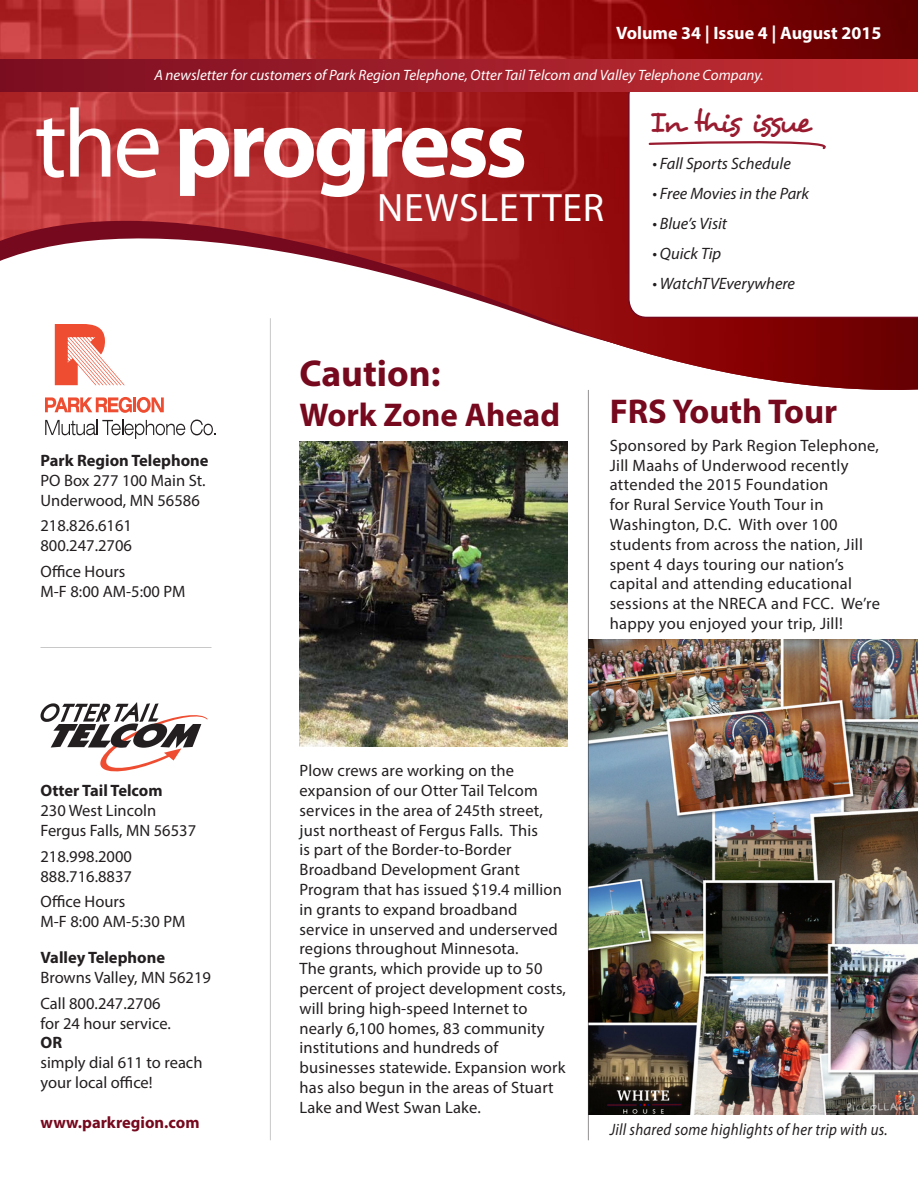
<style>
.page{position:relative;width:918px;height:1188px;background:#fff}
.page>*{position:absolute;margin:0;border:0;box-sizing:border-box;transform-origin:0 0}
.t1{font:39.75px "Myriad Pro";letter-spacing:.02em;color:#fff}
.t2{font:700 37.5px "Myriad Pro";color:#76091e}
.t3{font:700 34.5px "Myriad Pro";color:#76091e}
.t4{font:700 33px "Myriad Pro";color:#76091e}
.t5{font:31.5px "Desyrel";letter-spacing:-.09em;color:#991b30}
.t6{font:700 18px "Myriad Pro";color:#fff}
.t7{font:16.5px/19.8px "Myriad Pro";letter-spacing:.01em;color:#231f20}
.t8{font:italic 16.5px "Myriad Pro";color:#231f20}
.t9{font:700 16.5px "Myriad Pro";color:#231f20}
.t10{font:italic 16.5px "Myriad Pro";letter-spacing:.02em;color:#231f20;scale:.9 1}
.t11{font:700 16.5px "Myriad Pro";color:#76091e}
.t12{font:italic 15px "Myriad Pro";color:#fff}
</style>
<div class="page">
<img style="left:0;top:0;width:918px;height:392px">
<svg style="left:36px;top:107px;width:488px;height:90px"></svg>
<svg style="left:628px;top:91px;width:290px;height:227px"></svg>
<hr style="left:270px;top:318px;width:1px;height:822px;background:#231f20">
<hr style="left:40px;top:647px;width:172px;height:1px;background:#231f20">
<div style="left:0;top:59px;width:918px;height:32px;background:linear-gradient(to right,#7a0e21,#c73033)"></div>
<img style="left:589px;top:639px;width:329px;height:475px">
<hr style="left:588px;top:390px;width:1px;height:750px;background:#231f20">
<img style="left:300px;top:441px;width:267px;height:306px">
<svg style="left:648px;top:138px;width:191px;height:13px"></svg>
<svg style="left:41px;top:702px;width:167px;height:69px"></svg>
<svg style="left:55px;top:324px;width:70px;height:61px"></svg>
<svg style="left:45px;top:397px;width:119px;height:16px"></svg>
<svg style="left:45px;top:420px;width:171px;height:19px"></svg>
<p class="t6" style="left:616px;top:21px;width:267px">Volume 34 | Issue 4 | August 2015</p>
<p class="t12" style="left:154px;top:66px;width:611px">A newsletter for customers of Park Region Telephone, Otter Tail Telcom and Valley Telephone Company.</p>
<p class="t9" style="left:41px;top:450px;width:170px">Park Region Telephone</p>
<p class="t7" style="left:41px;top:470px;width:167px">PO Box 277 100 Main St.</p>
<p class="t7" style="left:41px;top:490px;width:161px">Underwood, MN 56586</p>
<p class="t7" style="left:41px;top:516px;width:93px">218.826.6161</p>
<p class="t7" style="left:41px;top:535px;width:93px">800.247.2706</p>
<p class="t7" style="left:41px;top:561px;width:86px">Office Hours</p>
<p class="t7" style="left:41px;top:581px;width:146px">M-F 8:00 AM-5:00 PM</p>
<p class="t9" style="left:41px;top:780px;width:124px">Otter Tail Telcom</p>
<p class="t7" style="left:41px;top:800px;width:117px">230 West Lincoln</p>
<p class="t7" style="left:41px;top:820px;width:157px">Fergus Falls, MN 56537</p>
<p class="t7" style="left:41px;top:846px;width:93px">218.998.2000</p>
<p class="t7" style="left:41px;top:866px;width:93px">888.716.8837</p>
<p class="t7" style="left:41px;top:892px;width:86px">Office Hours</p>
<p class="t7" style="left:41px;top:911px;width:146px">M-F 8:00 AM-5:30 PM</p>
<p class="t9" style="left:41px;top:947px;width:126px">Valley Telephone</p>
<p class="t7" style="left:41px;top:967px;width:172px">Browns Valley, MN 56219</p>
<p class="t7" style="left:41px;top:993px;width:132px">Call 800.247.2706 for 24 hour service.</p>
<p class="t9" style="left:41px;top:1032px;width:23px">OR</p>
<p class="t7" style="left:41px;top:1052px;width:164px">simply dial 611 to reach your local office!</p>
<p class="t11" style="left:41px;top:1111px;width:161px">www.parkregion.com</p>
<p class="t1" style="left:377px;top:183px;width:229px">NEWSLETTER</p>
<p class="t5" style="left:650px;top:102px;width:162px">In this issue</p>
<p class="t8" style="left:652px;top:153px;width:140px">• Fall Sports Schedule</p>
<p class="t8" style="left:652px;top:183px;width:158px">• Free Movies in the Park</p>
<p class="t8" style="left:652px;top:213px;width:76px">• Blue’s Visit</p>
<p class="t8" style="left:652px;top:243px;width:70px">• Quick Tip</p>
<p class="t8" style="left:652px;top:273px;width:144px">• WatchTVEverywhere</p>
<p class="t2" style="left:300px;top:349px;width:142px">Caution:</p>
<p class="t4" style="left:300px;top:394px;width:262px">Work Zone Ahead</p>
<p class="t3" style="left:610px;top:389px;width:229px">FRS Youth Tour</p>
<p class="t7" style="left:610px;top:435px;width:272px">Sponsored by Park Region Telephone, Jill Maahs of Underwood recently attended the 2015 Foundation<br>for Rural Service Youth Tour in Washington, D.C. With over 100 students from across the nation, Jill spent 4 days touring our nation’s capital and attending educational sessions at the NRECA and FCC. We’re happy you enjoyed your trip, Jill!</p>
<p class="t7" style="left:300px;top:761px;width:268px">Plow crews are working on the expansion of our Otter Tail Telcom services in the area of 245th street, just northeast of Fergus Falls. This<br>is part of the Border-to-Border Broadband Development Grant Program that has issued $19.4 million in grants to expand broadband service in unserved and underserved regions throughout Minnesota.<br>The grants, which provide up to 50 percent of project development costs, will bring high-speed Internet to nearly 6,100 homes, 83 community institutions and hundreds of businesses statewide. Expansion work has also begun in the areas of Stuart Lake and West Swan Lake.</p>
<p class="t10" style="left:610px;top:1119px;width:310px">Jill shared some highlights of her trip with us.</p>
</div>
